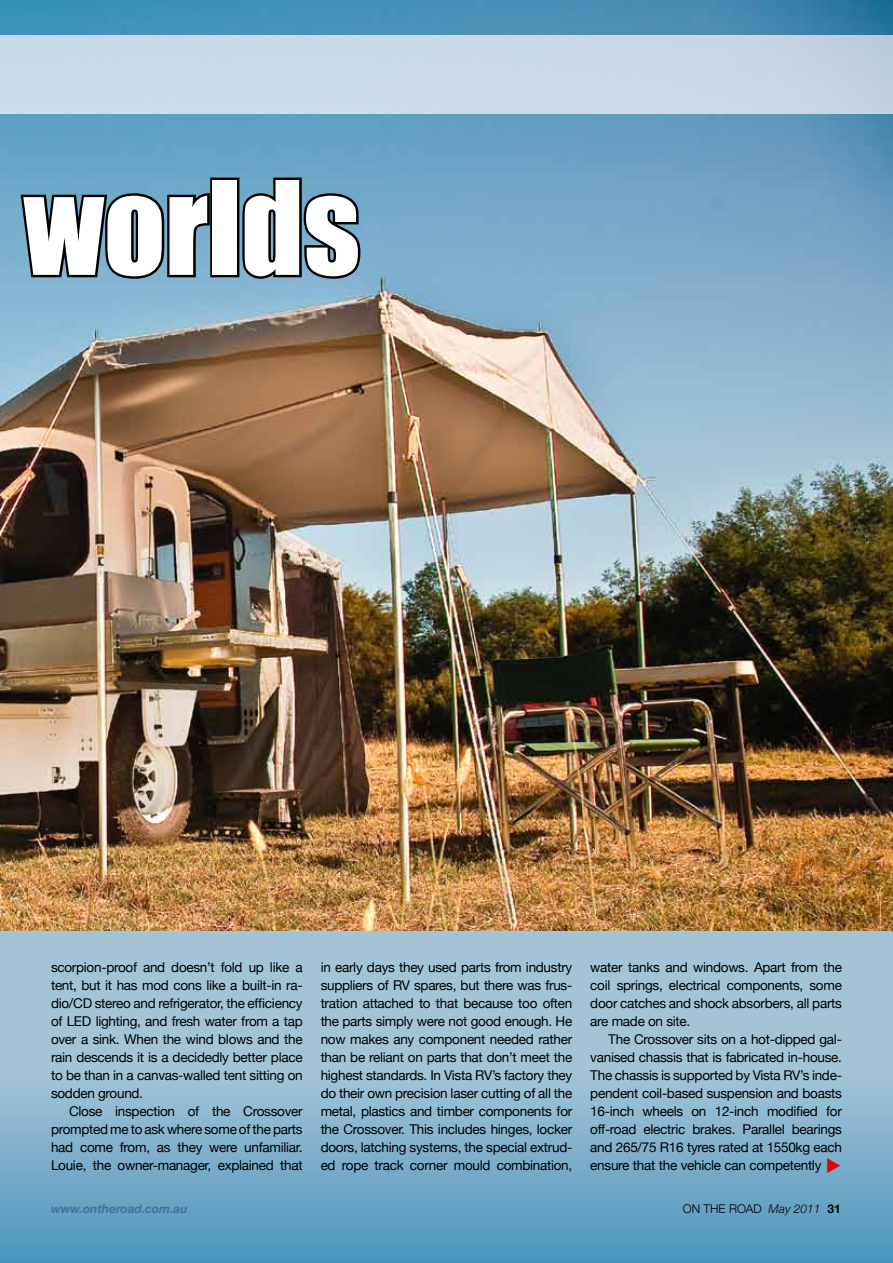
<style>
.page{position:relative;width:893px;height:1263px;background:#fff}
.page>*{position:absolute;margin:0;border:0;box-sizing:border-box;transform-origin:0 0}
.t1{font:120px "Impact";color:#fff}
.t2{font:13.5px/18px "Helvetica Neue";letter-spacing:-.02em;color:#000;text-align:justify}
.t3{font:italic 700 12px "Helvetica Neue";color:#3a74a3}
.t4{font:300 12px "Helvetica Neue";color:#000}
.s1{font-style:italic}
.s2{font-weight:700}
</style>
<div class="page">
<img style="left:0;top:0;width:893px;height:931px">
<svg style="left:0;top:931px;width:893px;height:332px;background:#8ab6ce"></svg>
<div style="left:0;top:36px;width:893px;height:77px;background:#cad9e8"></div>
<svg style="left:18px;top:190px;width:194px;height:110px;background:#5d859b"></svg>
<div style="left:210px;top:178px;width:29px;height:99px;border:5px solid #000"></div>
<svg style="left:239px;top:175px;width:125px;height:107px;background:#557b91"></svg>
<svg style="left:827px;top:1157px;width:13px;height:16px"></svg>
<h1 class="t1" style="left:24px;top:135px;width:338px">worlds</h1>
<p class="t2" style="left:51px;top:958px;width:253px">scorpion-proof and doesn’t fold up like a tent, but it has mod cons like a built-in ra&shy;dio/CD stereo and refrigerator, the efficiency of LED lighting, and fresh water from a tap over a sink. When the wind blows and the rain descends it is a decidedly better place to be than in a canvas-walled tent sitting on sodden ground.</p>
<p class="t2" style="left:51px;top:1102px;width:253px;text-indent:18px">Close inspection of the Crossover prompted me to ask where some of the parts had come from, as they were unfamiliar.<br>Louie, the owner-manager, explained that</p>
<p class="t3" style="left:51px;top:1201px;width:138px">www.ontheroad.com.au</p>
<p class="t2" style="left:321px;top:958px;width:253px">in early days they used parts from industry suppliers of RV spares, but there was frus&shy;tration attached to that because too often the parts simply were not good enough. He now makes any component needed rather than be reliant on parts that don’t meet the highest standards. In Vista RV’s factory they do their own precision laser cutting of all the metal, plastics and timber components for the Crossover. This includes hinges, locker doors, latching systems, the special extrud&shy;ed rope track corner mould combination,</p>
<p class="t2" style="left:590px;top:958px;width:253px">water tanks and windows. Apart from the coil springs, electrical components, some door catches and shock absorbers, all parts are made on site.</p>
<p class="t2" style="left:590px;top:1030px;width:253px;text-indent:18px">The Crossover sits on a hot-dipped gal&shy;vanised chassis that is fabricated in-house.<br>The chassis is supported by Vista RV’s inde&shy;pendent coil-based suspension and boasts 16-inch wheels on 12-inch modified for off-road electric brakes. Parallel bearings and 265/75 R16 tyres rated at 1550kg each ensure that the vehicle can competently</p>
<p class="t4" style="left:683px;top:1201px;width:159px">ON THE ROAD <span class="s1">May 2011</span> <span class="s2">31</span></p>
</div>
